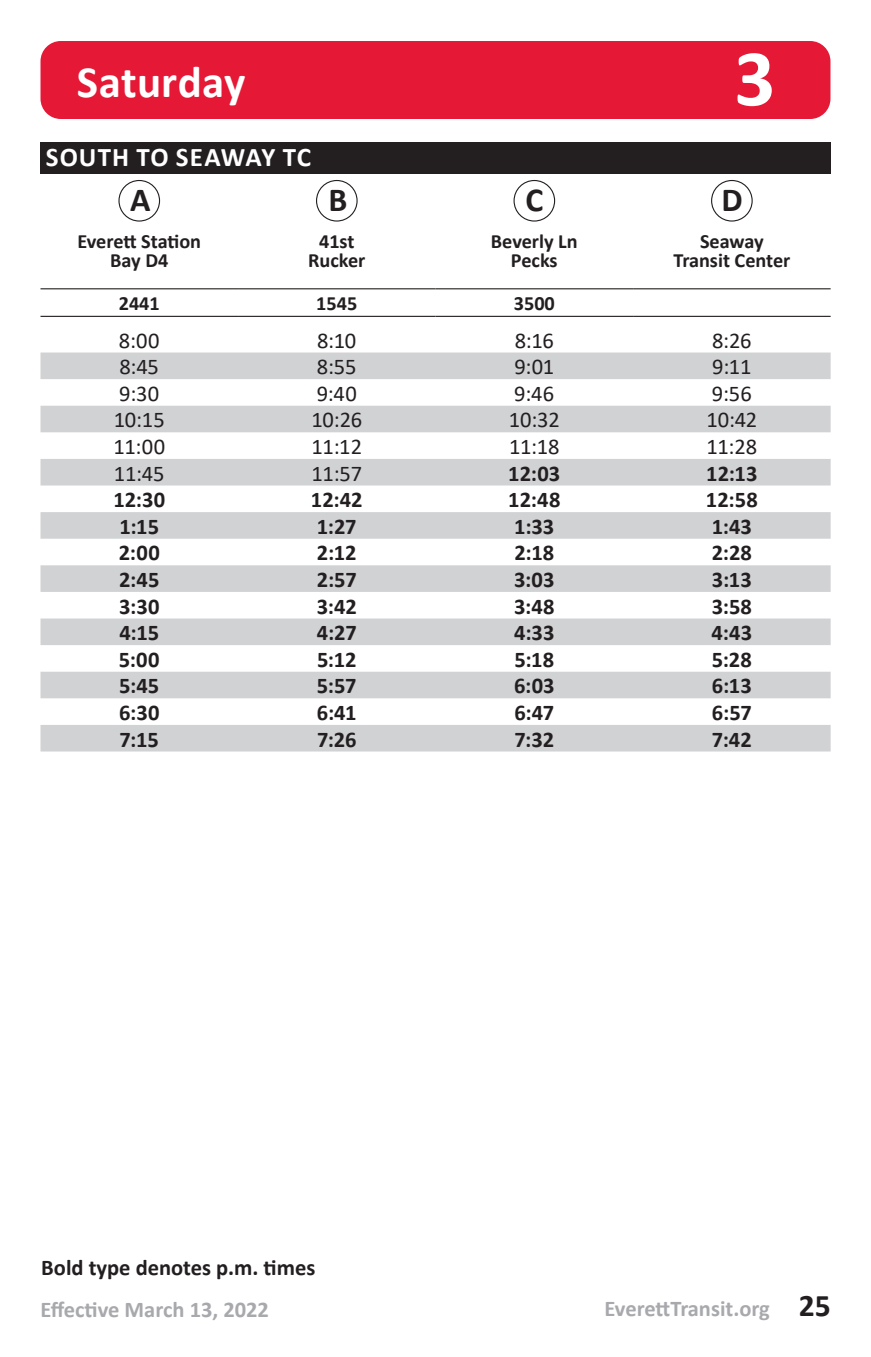
<style>
.page{position:relative;width:871px;height:1357px;background:#fff}
.page>*{position:absolute;margin:0;border:0;box-sizing:border-box;transform-origin:0 0}
.t1{font:700 81px "Calibri";color:#fff}
.t2{font:700 45px "Calibri";letter-spacing:.005em;color:#fff}
.t3{font:700 33.75px "Calibri";color:#231f20}
.t4{font:700 31.5px "Calibri";color:#231f20}
.t5{font:700 27px "Calibri";letter-spacing:.035em;color:#fff}
.t6{font:700 22.5px "Calibri";color:#231f20}
.t7{font:22.5px "Calibri";letter-spacing:-.01em;color:#231f20}
.t8{font:700 22.5px "Calibri";color:#a8a9ad}
.t9{font:700 20.25px/19.1px "Calibri";color:#231f20;text-align:center}
</style>
<div class="page">
<div style="left:40px;top:41px;width:790px;height:78px;background:#e51836;border-radius:20px"></div>
<div style="left:40px;top:142px;width:790px;height:32px;background:#231f20"></div>
<hr style="left:40px;top:288px;width:198px;height:1px;background:#231f20">
<hr style="left:238px;top:288px;width:197px;height:1px;background:#231f20">
<hr style="left:435px;top:288px;width:198px;height:1px;background:#231f20">
<hr style="left:633px;top:288px;width:197px;height:1px;background:#231f20">
<hr style="left:40px;top:316px;width:198px;height:1px;background:#231f20">
<hr style="left:238px;top:316px;width:197px;height:1px;background:#231f20">
<hr style="left:435px;top:316px;width:198px;height:1px;background:#231f20">
<hr style="left:633px;top:316px;width:197px;height:1px;background:#231f20">
<div style="left:118px;top:180px;width:42px;height:42px;border:1px solid #231f20;border-radius:50%"></div>
<div style="left:316px;top:180px;width:42px;height:42px;border:1px solid #231f20;border-radius:50%"></div>
<div style="left:513px;top:180px;width:42px;height:42px;border:1px solid #231f20;border-radius:50%"></div>
<div style="left:711px;top:180px;width:41px;height:42px;border:1px solid #231f20;border-radius:50%"></div>
<svg style="left:40px;top:352px;width:790px;height:399px;fill:#d1d2d4"></svg>
<p class="t2" style="left:77px;top:50px;width:170px">Saturday</p>
<p class="t1" style="left:734px;top:21px;width:43px">3</p>
<p class="t5" style="left:46px;top:138px;width:267px">SOUTH TO SEAWAY TC</p>
<p class="t3" style="left:130px;top:176px;width:22px">A</p>
<p class="t3" style="left:328px;top:176px;width:20px">B</p>
<p class="t3" style="left:526px;top:176px;width:19px">C</p>
<p class="t3" style="left:721px;top:176px;width:23px">D</p>
<p class="t9" style="left:77px;top:231px;width:125px">Everett Station</p>
<p class="t9" style="left:110px;top:250px;width:60px">Bay D4</p>
<p class="t9" style="left:491px;top:231px;width:88px">Beverly Ln</p>
<p class="t9" style="left:511px;top:250px;width:48px">Pecks</p>
<p class="t9" style="left:319px;top:231px;width:37px">41st</p>
<p class="t9" style="left:308px;top:250px;width:59px">Rucker</p>
<p class="t9" style="left:673px;top:231px;width:118px">Seaway<br>Transit Center</p>
<p class="t9" style="left:119px;top:294px;width:43px">2441</p>
<p class="t9" style="left:316px;top:294px;width:43px">1545</p>
<p class="t9" style="left:514px;top:294px;width:43px">3500</p>
<p class="t7" style="left:119px;top:325px;width:42px">8:00</p>
<p class="t7" style="left:317px;top:325px;width:41px">8:10</p>
<p class="t7" style="left:515px;top:325px;width:41px">8:16</p>
<p class="t7" style="left:712px;top:325px;width:41px">8:26</p>
<p class="t7" style="left:119px;top:351px;width:41px">8:45</p>
<p class="t7" style="left:317px;top:351px;width:41px">8:55</p>
<p class="t7" style="left:514px;top:351px;width:41px">9:01</p>
<p class="t7" style="left:712px;top:351px;width:41px">9:11</p>
<p class="t7" style="left:119px;top:378px;width:41px">9:30</p>
<p class="t7" style="left:317px;top:378px;width:42px">9:40</p>
<p class="t7" style="left:514px;top:378px;width:42px">9:46</p>
<p class="t7" style="left:712px;top:378px;width:41px">9:56</p>
<p class="t7" style="left:114px;top:404px;width:52px">10:15</p>
<p class="t7" style="left:311px;top:404px;width:52px">10:26</p>
<p class="t7" style="left:509px;top:404px;width:52px">10:32</p>
<p class="t7" style="left:706px;top:404px;width:52px">10:42</p>
<p class="t7" style="left:113px;top:431px;width:53px">11:00</p>
<p class="t7" style="left:311px;top:431px;width:52px">11:12</p>
<p class="t7" style="left:509px;top:431px;width:52px">11:18</p>
<p class="t7" style="left:706px;top:431px;width:52px">11:28</p>
<p class="t7" style="left:114px;top:457px;width:52px">11:45</p>
<p class="t7" style="left:311px;top:457px;width:52px">11:57</p>
<p class="t6" style="left:508px;top:457px;width:54px">12:03</p>
<p class="t6" style="left:706px;top:457px;width:53px">12:13</p>
<p class="t6" style="left:113px;top:484px;width:53px">12:30</p>
<p class="t6" style="left:311px;top:484px;width:53px">12:42</p>
<p class="t6" style="left:508px;top:484px;width:54px">12:48</p>
<p class="t6" style="left:706px;top:484px;width:53px">12:58</p>
<p class="t6" style="left:119px;top:510px;width:41px">1:15</p>
<p class="t6" style="left:317px;top:510px;width:41px">1:27</p>
<p class="t6" style="left:514px;top:510px;width:42px">1:33</p>
<p class="t6" style="left:712px;top:510px;width:42px">1:43</p>
<p class="t6" style="left:119px;top:537px;width:43px">2:00</p>
<p class="t6" style="left:317px;top:537px;width:41px">2:12</p>
<p class="t6" style="left:514px;top:537px;width:41px">2:18</p>
<p class="t6" style="left:712px;top:537px;width:42px">2:28</p>
<p class="t6" style="left:119px;top:564px;width:42px">2:45</p>
<p class="t6" style="left:317px;top:564px;width:41px">2:57</p>
<p class="t6" style="left:514px;top:564px;width:42px">3:03</p>
<p class="t6" style="left:712px;top:564px;width:41px">3:13</p>
<p class="t6" style="left:119px;top:590px;width:42px">3:30</p>
<p class="t6" style="left:317px;top:590px;width:42px">3:42</p>
<p class="t6" style="left:514px;top:590px;width:42px">3:48</p>
<p class="t6" style="left:711px;top:590px;width:42px">3:58</p>
<p class="t6" style="left:119px;top:617px;width:41px">4:15</p>
<p class="t6" style="left:317px;top:617px;width:41px">4:27</p>
<p class="t6" style="left:514px;top:617px;width:42px">4:33</p>
<p class="t6" style="left:711px;top:617px;width:42px">4:43</p>
<p class="t6" style="left:119px;top:643px;width:42px">5:00</p>
<p class="t6" style="left:317px;top:643px;width:41px">5:12</p>
<p class="t6" style="left:514px;top:643px;width:41px">5:18</p>
<p class="t6" style="left:712px;top:643px;width:42px">5:28</p>
<p class="t6" style="left:119px;top:670px;width:42px">5:45</p>
<p class="t6" style="left:317px;top:670px;width:41px">5:57</p>
<p class="t6" style="left:514px;top:670px;width:42px">6:03</p>
<p class="t6" style="left:712px;top:670px;width:41px">6:13</p>
<p class="t6" style="left:119px;top:697px;width:42px">6:30</p>
<p class="t6" style="left:317px;top:697px;width:41px">6:41</p>
<p class="t6" style="left:514px;top:697px;width:41px">6:47</p>
<p class="t6" style="left:712px;top:697px;width:41px">6:57</p>
<p class="t6" style="left:120px;top:723px;width:41px">7:15</p>
<p class="t6" style="left:317px;top:723px;width:41px">7:26</p>
<p class="t6" style="left:514px;top:723px;width:41px">7:32</p>
<p class="t6" style="left:712px;top:723px;width:41px">7:42</p>
<p class="t6" style="left:41px;top:1252px;width:276px">Bold type denotes p.m. times</p>
<p class="t8" style="left:40px;top:1293px;width:230px">Effective March 13, 2022</p>
<p class="t8" style="left:604px;top:1293px;width:167px">EverettTransit.org</p>
<h3 class="t4" style="left:798px;top:1284px;width:33px">25</h3>
</div>
